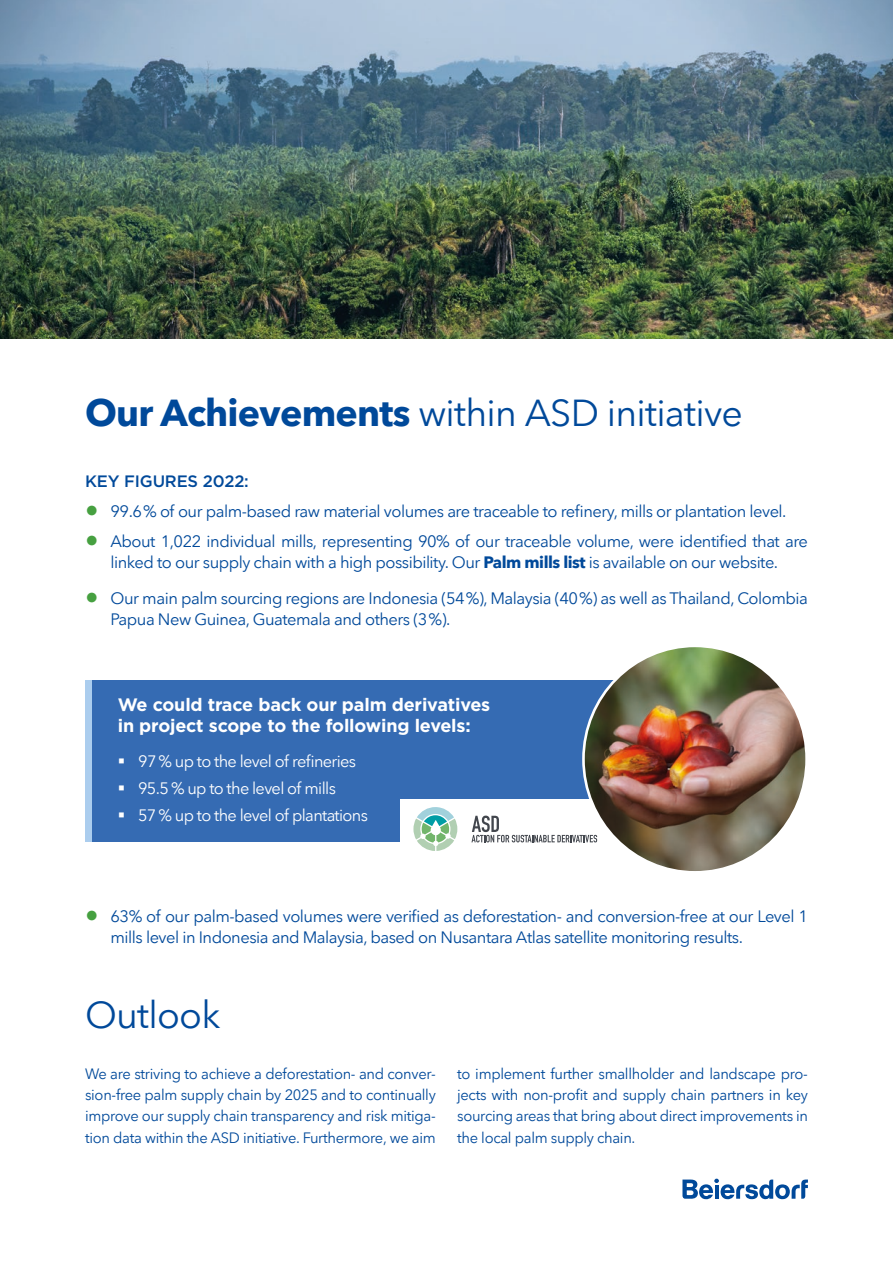
<style>
.page{position:relative;width:893px;height:1263px;background:#fff}
.page>*{position:absolute;margin:0;border:0;box-sizing:border-box;transform-origin:0 0}
.t1{font:37.5px "Avenir Next LT Pro";letter-spacing:-.02em;color:#00499a}
.t2{font:700 18px/21.3px "Gotham";letter-spacing:-.01em;color:#fff}
.t3{font:16.5px/21.3px "Avenir Next LT Pro";letter-spacing:-.03em;color:#00499a}
.t4{font:16.5px/26.7px "Avenir Next LT Pro";letter-spacing:-.04em;color:#fff}
.t5{font:500 16.5px "Gotham";letter-spacing:-.01em;color:#00499a}
.t6{font:15px/21.3px "Avenir Next LT Pro";letter-spacing:-.02em;color:#00499a;text-align:justify}
.s1{font-weight:700}
.s2{font-weight:300;font-size:27px;color:#46a040}
</style>
<div class="page">
<svg style="left:682px;top:1179px;width:126px;height:20px"></svg>
<img style="left:0;top:0;width:893px;height:338px">
<div style="left:92px;top:680px;width:491px;height:162px;background:#356bb3"></div>
<div style="left:85px;top:680px;width:7px;height:162px;background:#abcdee"></div>
<div style="left:401px;top:799px;width:264px;height:58px;background:#fff"></div>
<svg style="left:471px;top:816px;width:112px;height:26px"></svg>
<svg style="left:413px;top:807px;width:44px;height:44px"></svg>
<img style="left:583px;top:649px;width:221px;height:221px">
<svg style="left:119px;top:759px;width:5px;height:5px"></svg>
<svg style="left:119px;top:786px;width:5px;height:4px"></svg>
<svg style="left:119px;top:812px;width:5px;height:5px"></svg>
<h1 class="t1" style="left:85px;top:391px;width:659px"><span class="s1">Our Achievements</span> within ASD initiative</h1>
<p class="t5" style="left:85px;top:470px;width:165px">KEY FIGURES 2022:</p>
<p class="t3" style="left:85px;top:500px;width:703px"><span class="s2">•</span> 99.6% of our palm-based raw material volumes are traceable to refinery, mills or plantation level.</p>
<p class="t3" style="left:85px;top:530px;width:724px;text-align:center"><span class="s2">•</span> About 1,022 individual mills, representing 90% of our traceable volume, were identified that are linked to our supply chain with a high possibility. Our <span class="s1">Palm mills list</span> is available on our website.</p>
<p class="t3" style="left:111px;top:588px;width:699px;text-indent:-26px"><span class="s2">•</span> Our main palm sourcing regions are Indonesia (54%), Malaysia (40%) as well as Thailand, Colombia<br>Papua New Guinea, Guatemala and others (3%).</p>
<p class="t2" style="left:118px;top:694px;width:374px">We could trace back our palm derivatives in project scope to the following levels:</p>
<p class="t4" style="left:138px;top:748px;width:231px">97 % up to the level of refineries<br>95.5 % up to the level of mills<br>57 % up to the level of plantations</p>
<p class="t3" style="left:111px;top:905px;width:699px;text-indent:-26px"><span class="s2">•</span> 63% of our palm-based volumes were verified as deforestation- and conversion-free at our Level 1 mills level in Indonesia and Malaysia, based on Nusantara Atlas satellite monitoring results.</p>
<h1 class="t1" style="left:85px;top:992px;width:137px">Outlook</h1>
<p class="t6" style="left:85px;top:1063px;width:352px">We are striving to achieve a deforestation- and conver&shy;sion-free palm supply chain by 2025 and to continually improve our supply chain transparency and risk mitiga&shy;tion data within the ASD initiative. Furthermore, we aim</p>
<p class="t6" style="left:457px;top:1063px;width:352px">to implement further smallholder and landscape pro&shy;jects with non-profit and supply chain partners in key sourcing areas that bring about direct improvements in the local palm supply chain.</p>
</div>
